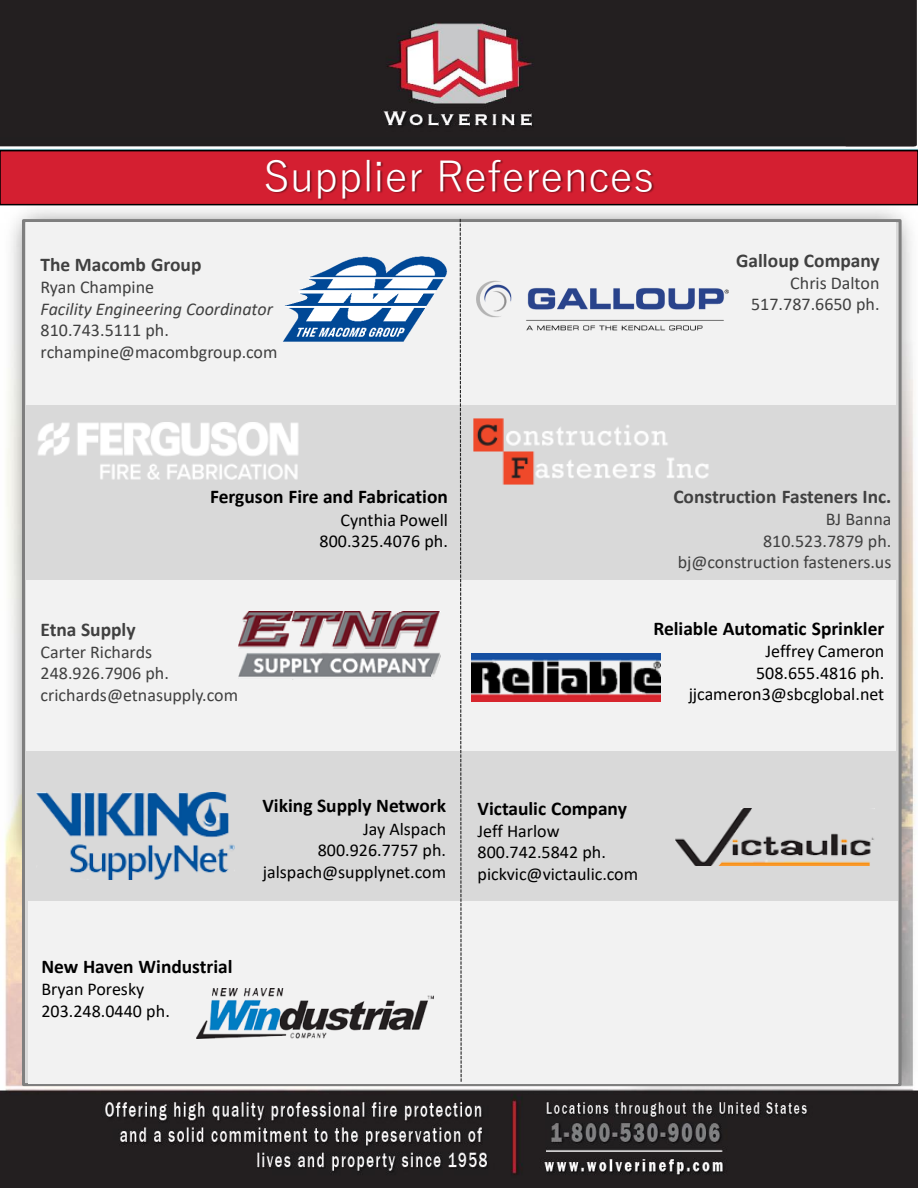
<style>
.page{position:relative;width:918px;height:1188px;background:#fff}
.page>*{position:absolute;margin:0;border:0;box-sizing:border-box;transform-origin:0 0}
.t1{font:42px "Yu Gothic";color:#fff}
.t2{font:700 19.5px "Calibri";color:#000}
.t3{font:700 19.5px "Calibri";color:#404040}
.t4{font:18px "Calibri";color:#000}
.t5{font:18px "Calibri";color:#404040}
.t6{font:italic 18px "Calibri";letter-spacing:-.005em;color:#404040}
</style>
<div class="page">
<img style="left:0;top:0;width:918px;height:1188px">
<div style="left:0;top:151px;width:918px;height:54px;background:#d41f31"></div>
<div style="left:0;top:150px;width:918px;height:55px;border:2px solid #000"></div>
<img style="left:237px;top:140px;width:446px;height:79px">
<div style="left:23px;top:221px;width:877px;height:864px;background:#d9d9d9"></div>
<div style="left:26px;top:222px;width:870px;height:183px;background:#f2f2f2"></div>
<img style="left:477px;top:280px;width:252px;height:51px">
<img style="left:283px;top:256px;width:165px;height:86px">
<img style="left:38px;top:423px;width:261px;height:56px">
<img style="left:37px;top:792px;width:198px;height:88px">
<img style="left:675px;top:809px;width:199px;height:57px">
<div style="left:26px;top:580px;width:869px;height:171px;background:#f2f2f2"></div>
<img style="left:472px;top:653px;width:189px;height:49px">
<img style="left:239px;top:611px;width:202px;height:66px">
<div style="left:28px;top:901px;width:870px;height:183px;background:#f2f2f2"></div>
<img style="left:196px;top:988px;width:237px;height:50px">
<svg style="left:459px;top:218px;width:3px;height:864px"></svg>
<div style="left:845px;top:0;width:72px;height:146px;background:#231f20"></div>
<img style="left:473px;top:418px;width:236px;height:67px">
<p class="t1" style="left:263px;top:155px;width:392px">Supplier References</p>
<p class="t3" style="left:41px;top:256px;width:162px">The Macomb Group</p>
<p class="t5" style="left:41px;top:279px;width:115px">Ryan Champine</p>
<p class="t6" style="left:41px;top:301px;width:234px">Facility Engineering Coordinator</p>
<p class="t5" style="left:41px;top:323px;width:130px">810.743.5111 ph.</p>
<p class="t5" style="left:41px;top:344px;width:238px">rchampine@macombgroup.com</p>
<p class="t3" style="left:736px;top:252px;width:145px">Galloup Company</p>
<p class="t5" style="left:790px;top:275px;width:91px">Chris Dalton</p>
<p class="t5" style="left:751px;top:297px;width:130px">517.787.6650 ph.</p>
<p class="t2" style="left:210px;top:489px;width:239px">Ferguson Fire and Fabrication</p>
<p class="t4" style="left:341px;top:512px;width:109px">Cynthia Powell</p>
<p class="t4" style="left:320px;top:534px;width:130px">800.325.4076 ph.</p>
<p class="t3" style="left:673px;top:488px;width:220px">Construction Fasteners Inc.</p>
<p class="t5" style="left:826px;top:512px;width:67px">BJ Banna</p>
<p class="t5" style="left:763px;top:533px;width:130px">810.523.7879 ph.</p>
<p class="t5" style="left:678px;top:555px;width:215px">bj@construction fasteners.us</p>
<p class="t3" style="left:41px;top:621px;width:97px">Etna Supply</p>
<p class="t5" style="left:41px;top:644px;width:113px">Carter Richards</p>
<p class="t5" style="left:41px;top:666px;width:130px">248.926.7906 ph.</p>
<p class="t5" style="left:41px;top:688px;width:199px">crichards@etnasupply.com</p>
<p class="t2" style="left:653px;top:620px;width:233px">Reliable Automatic Sprinkler</p>
<p class="t4" style="left:766px;top:643px;width:120px">Jeffrey Cameron</p>
<p class="t4" style="left:756px;top:665px;width:130px">508.655.4816 ph.</p>
<p class="t4" style="left:689px;top:687px;width:197px">jjcameron3@sbcglobal.net</p>
<p class="t2" style="left:262px;top:798px;width:185px">Viking Supply Network</p>
<p class="t4" style="left:363px;top:821px;width:85px">Jay Alspach</p>
<p class="t4" style="left:318px;top:843px;width:130px">800.926.7757 ph.</p>
<p class="t4" style="left:263px;top:864px;width:185px">jalspach@supplynet.com</p>
<p class="t2" style="left:41px;top:958px;width:193px">New Haven Windustrial</p>
<p class="t4" style="left:41px;top:982px;width:104px">Bryan Poresky</p>
<p class="t4" style="left:41px;top:1003px;width:130px">203.248.0440 ph.</p>
<p class="t2" style="left:478px;top:800px;width:151px">Victaulic Company</p>
<p class="t4" style="left:478px;top:823px;width:84px">Jeff Harlow</p>
<p class="t4" style="left:478px;top:845px;width:130px">800.742.5842 ph.</p>
<p class="t4" style="left:478px;top:867px;width:162px">pickvic@victaulic.com</p>
</div>
